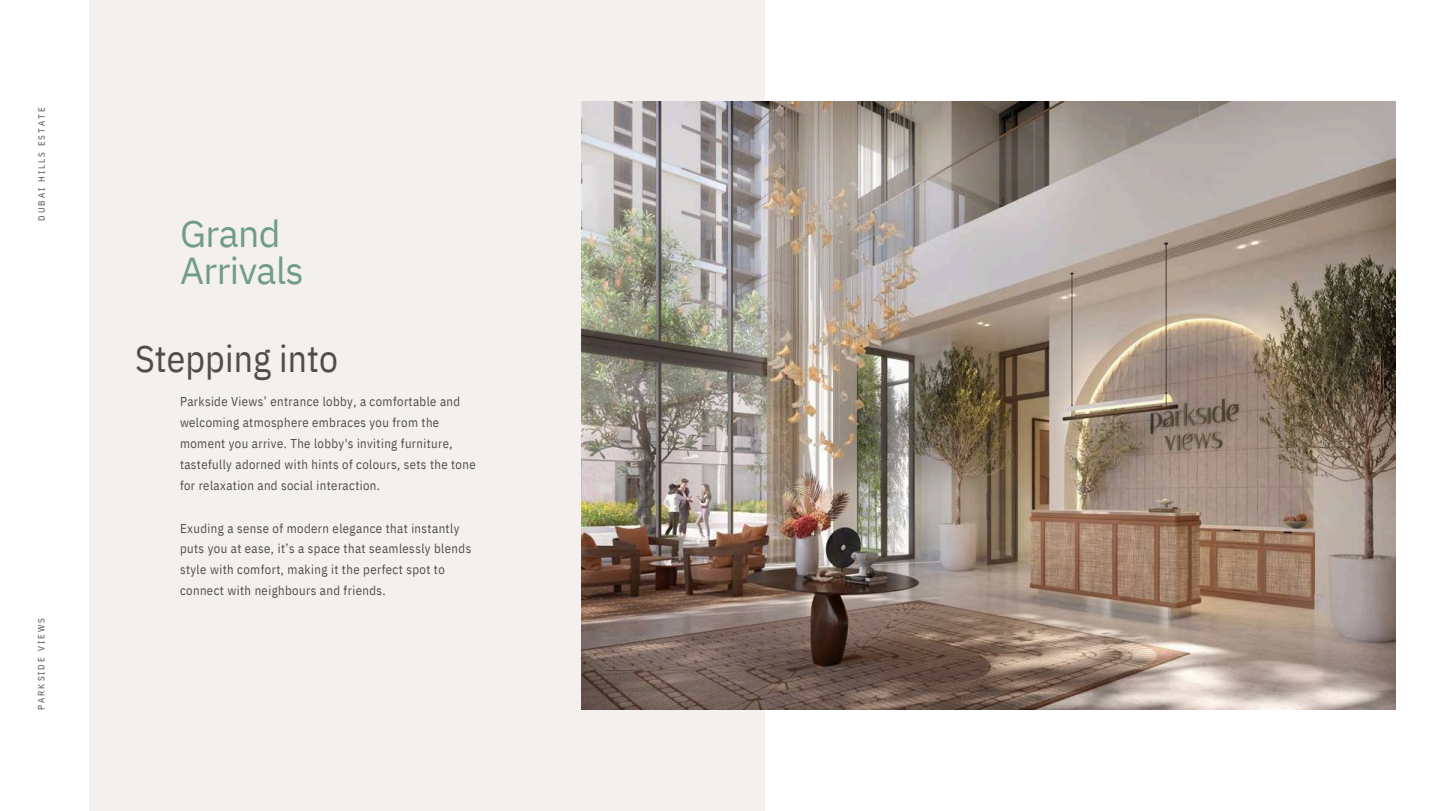
<style>
.page{position:relative;width:1440px;height:811px;background:#fff}
.page>*{position:absolute;margin:0;border:0;box-sizing:border-box;transform-origin:0 0}
.t1{font:37.5px/37.1px "IBM Plex Sans";letter-spacing:-.015em;color:#719c87}
.t2{font:37.5px "IBM Plex Sans Cond";letter-spacing:.005em;color:#4d4d4d}
.t3{font:12.75px/20.9px "IBM Plex Sans Cond";letter-spacing:.03em;color:#4d4d4d}
.t4{font:9px "IBM Plex Sans Cond";letter-spacing:.22em;color:#4d4d4d}
</style>
<div class="page">
<div style="left:90px;top:0;width:675px;height:810px;background:#f4f0ee"></div>
<img style="left:581px;top:102px;width:814px;height:606px">
<p class="t4" style="left:36px;top:220px;width:114px;rotate:-90deg">DUBAI HILLS ESTATE</p>
<p class="t4" style="left:35px;top:709px;width:93px;rotate:-90deg">PARKSIDE VIEWS</p>
<h1 class="t1" style="left:180px;top:214px;width:125px">Grand<br>Arrivals</h1>
<h1 class="t2" style="left:135px;top:333px;width:205px">Stepping into</h1>
<p class="t3" style="left:180px;top:391px;width:297px">Parkside Views’ entrance lobby, a comfortable and welcoming atmosphere embraces you from the moment you arrive. The lobby's inviting furniture, tastefully adorned with hints of colours, sets the tone for relaxation and social interaction.</p>
<p class="t3" style="left:180px;top:517px;width:293px">Exuding a sense of modern elegance that instantly puts you at ease, it’s a space that seamlessly blends style with comfort, making it the perfect spot to connect with neighbours and friends.</p>
</div>
